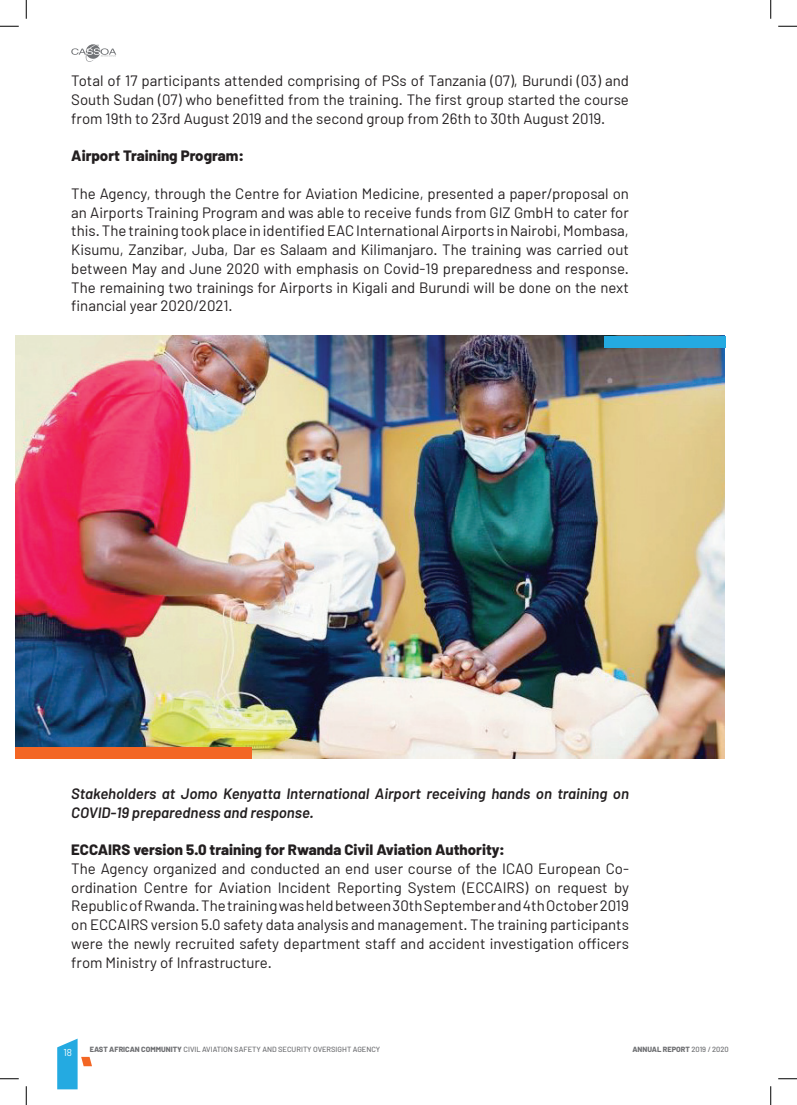
<style>
.page{position:relative;width:797px;height:1105px;background:#fff}
.page>*{position:absolute;margin:0;border:0;box-sizing:border-box;transform-origin:0 0}
.t1{font:15px/18.8px "Barlow";color:#231f20;text-align:justify}
.t2{font:italic 600 15px/18.8px "Barlow";color:#231f20}
.t3{font:800 15px "Barlow";color:#231f20}
.t4{font:10px "Barlow";color:#fff}
.t5{font:500 7.5px "Barlow";color:#6f7073}
.t6{font:800 7.5px "Barlow";color:#6f7073}
.s1{font-weight:800}
.s2{font-weight:500}
</style>
<div class="page">
<svg style="left:57px;top:1038px;width:35px;height:51px"></svg>
<svg style="left:71px;top:44px;width:45px;height:18px"></svg>
<img style="left:16px;top:336px;width:708px;height:422px">
<div style="left:16px;top:747px;width:236px;height:12px;background:#f36624"></div>
<div style="left:604px;top:336px;width:121px;height:11px;background:#24aae1"></div>
<svg style="left:0;top:25px;width:19px;height:2px"></svg>
<svg style="left:778px;top:25px;width:19px;height:2px"></svg>
<svg style="left:0;top:1078px;width:19px;height:1px"></svg>
<svg style="left:778px;top:1078px;width:19px;height:1px"></svg>
<svg style="left:25px;top:0;width:2px;height:19px"></svg>
<svg style="left:25px;top:1086px;width:2px;height:19px"></svg>
<svg style="left:770px;top:0;width:1px;height:19px"></svg>
<svg style="left:770px;top:1086px;width:1px;height:19px"></svg>
<p class="t1" style="left:71px;top:71px;width:559px">Total of 17 participants attended comprising of PSs of Tanzania (07), Burundi (03) and South Sudan (07) who benefitted from the training. The first group started the course from 19th to 23rd August 2019 and the second group from 26th to 30th August 2019.</p>
<p class="t3" style="left:71px;top:147px;width:174px">Airport Training Program:</p>
<p class="t1" style="left:71px;top:184px;width:559px">The Agency, through the Centre for Aviation Medicine, presented a paper/proposal on an Airports Training Program and was able to receive funds from GIZ GmbH to cater for this. The training took place in identified EAC International Airports in Nairobi, Mombasa, Kisumu, Zanzibar, Juba, Dar es Salaam and Kilimanjaro. The training was carried out between May and June 2020 with emphasis on Covid-19 preparedness and response.<br>The remaining two trainings for Airports in Kigali and Burundi will be done on the next financial year 2020/2021.</p>
<p class="t2" style="left:71px;top:784px;width:559px">Stakeholders at Jomo Kenyatta International Airport receiving hands on training on<br>COVID-19 preparedness and response.</p>
<p class="t3" style="left:71px;top:840px;width:435px">ECCAIRS version 5.0 training for Rwanda Civil Aviation Authority:</p>
<p class="t1" style="left:71px;top:859px;width:559px">The Agency organized and conducted an end user course of the ICAO European Co&shy;ordination Centre for Aviation Incident Reporting System (ECCAIRS) on request by Republic of Rwanda. The training was held between 30th September and 4th October 2019 on ECCAIRS version 5.0 safety data analysis and management. The training participants were the newly recruited safety department staff and accident investigation officers from Ministry of Infrastructure.</p>
<p class="t4" style="left:63px;top:1046px;width:10px">18</p>
<p class="t5" style="left:90px;top:1045px;width:292px"><span class="s1">EAST AFRICAN COMMUNITY</span> CIVIL AVIATION SAFETY AND SECURITY OVERSIGHT AGENCY</p>
<p class="t6" style="left:632px;top:1045px;width:98px">ANNUAL REPORT <span class="s2">2019 / 2020</span></p>
</div>
